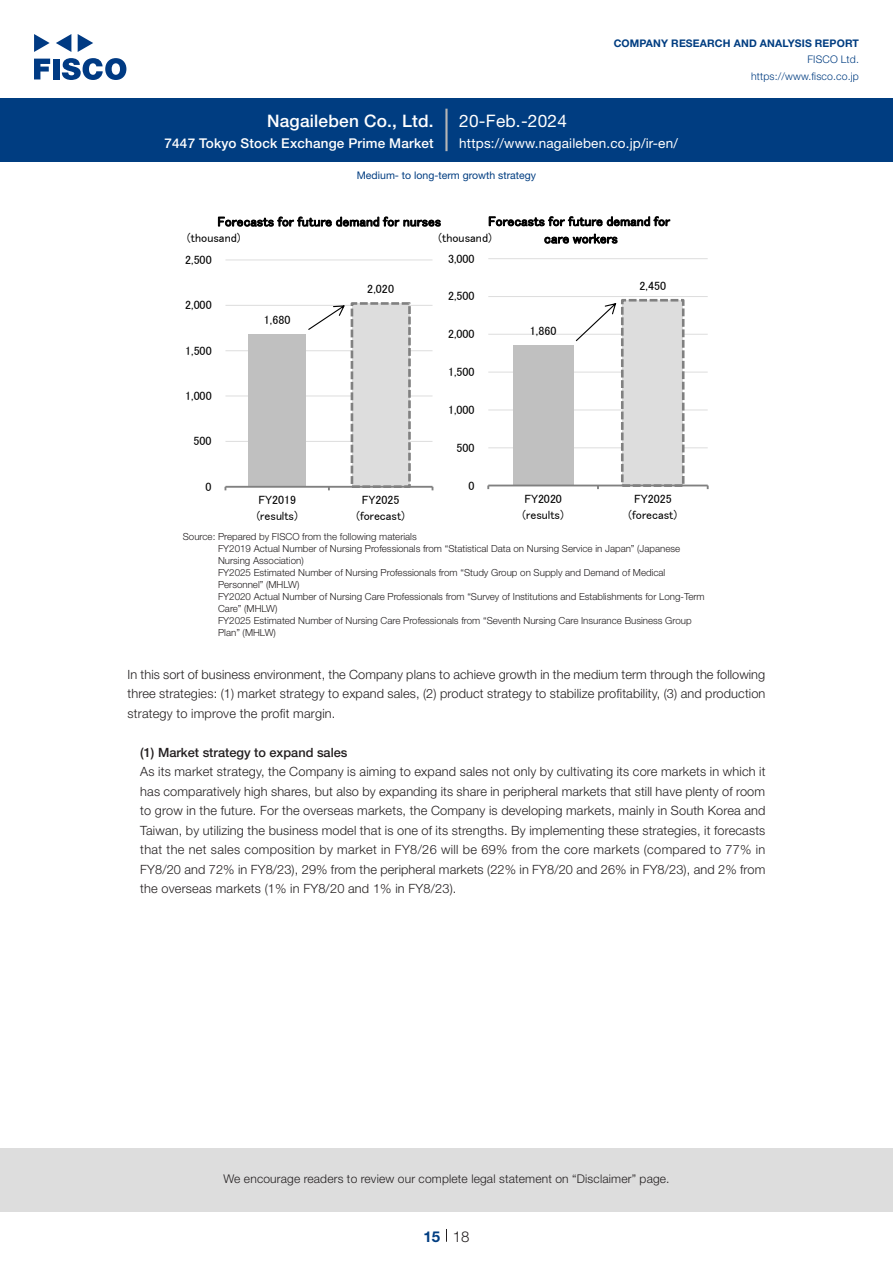
<style>
.page{position:relative;width:893px;height:1263px;background:#fff}
.page>*{position:absolute;margin:0;border:0;box-sizing:border-box;transform-origin:0 0}
.t1{font:500 17.25px "Helvetica Neue LT Std";letter-spacing:.015em;color:#fff}
.t2{font:17.25px "Helvetica Neue LT Std";letter-spacing:.015em;color:#fff}
.t3{font:300 15px "Helvetica Neue LT Std";color:#231f20}
.t4{font:700 15px "Helvetica Neue LT Std";color:#003d81}
.t5{font:13.5px/17.4px "MS P Gothic";letter-spacing:.01em;color:#000;text-align:center}
.t6{font:13.5px "Helvetica Neue LT Std";letter-spacing:.015em;color:#fff}
.t7{font:500 13.5px "Helvetica Neue LT Std";letter-spacing:.015em;color:#fff}
.本文3mm_e{font:300 12.75px/19.5px "Helvetica Neue LT Std";letter-spacing:.015em;color:#231f20;text-align:justify}
.本文_e{font:300 12.75px/19.5px "Helvetica Neue LT Std";letter-spacing:.015em;color:#231f20;text-align:justify}
.小タイトル3mm_e{font:500 12.75px "Helvetica Neue LT Std";color:#231f20}
.t8{font:12px/15.6px "MS P Gothic";color:#000}
.t9{font:300 12px "Helvetica Neue LT Std";letter-spacing:.015em;color:#231f20}
.t10{font:700 10.5px "Helvetica Neue LT Std";letter-spacing:.015em;color:#003d81}
.t11{font:300 10.5px/16.5px "Helvetica Neue LT Std";letter-spacing:.015em;color:#003d81;text-align:right}
.ヘッダー_e{font:10.5px "Helvetica Neue LT Std";color:#003d81}
.表組み基本スタイル_en{font:300 9.75px/12px "Helvetica Neue LT Std";color:#231f20}
</style>
<div class="page">
<div style="left:0;top:1148px;width:893px;height:64px;background:#ddd"></div>
<svg style="left:34px;top:59px;width:16px;height:20px"></svg>
<div style="left:53px;top:59px;width:6px;height:20px;background:#003a83"></div>
<svg style="left:62px;top:58px;width:64px;height:22px"></svg>
<svg style="left:34px;top:34px;width:16px;height:18px"></svg>
<svg style="left:78px;top:34px;width:15px;height:18px"></svg>
<svg style="left:56px;top:34px;width:15px;height:18px"></svg>
<div style="left:0;top:98px;width:893px;height:64px;background:#003d81"></div>
<hr style="left:445px;top:109px;width:3px;height:42px;background:#b5b5b6">
<svg style="left:446px;top:1229px;width:1px;height:13px"></svg>
<hr style="left:225px;top:441px;width:207px;height:1px;background:#ddd">
<hr style="left:225px;top:396px;width:207px;height:1px;background:#ddd">
<hr style="left:225px;top:350px;width:207px;height:1px;background:#ddd">
<hr style="left:225px;top:305px;width:207px;height:1px;background:#ddd">
<hr style="left:225px;top:260px;width:207px;height:1px;background:#ddd">
<div style="left:249px;top:334px;width:57px;height:153px;background:#c0c0c0"></div>
<div style="left:352px;top:303px;width:57px;height:184px;background:#ddd"></div>
<div style="left:351px;top:302px;width:60px;height:186px;border:3px dashed #808080"></div>
<hr style="left:225px;top:486px;width:207px;height:2px;background:#808080">
<svg style="left:308px;top:305px;width:37px;height:25px"></svg>
<hr style="left:488px;top:447px;width:220px;height:1px;background:#ddd">
<hr style="left:488px;top:410px;width:220px;height:1px;background:#ddd">
<hr style="left:488px;top:372px;width:220px;height:1px;background:#ddd">
<hr style="left:488px;top:334px;width:220px;height:1px;background:#ddd">
<hr style="left:488px;top:296px;width:220px;height:1px;background:#ddd">
<hr style="left:488px;top:258px;width:220px;height:1px;background:#ddd">
<div style="left:513px;top:345px;width:61px;height:140px;background:#c0c0c0"></div>
<div style="left:622px;top:300px;width:61px;height:186px;background:#ddd"></div>
<div style="left:621px;top:299px;width:63px;height:188px;border:3px dashed #808080"></div>
<hr style="left:488px;top:485px;width:220px;height:1px;background:#808080">
<svg style="left:576px;top:303px;width:40px;height:38px"></svg>
<h1 class="t1" style="left:267px;top:110px;width:168px">Nagaileben Co., Ltd.</h1>
<p class="t7" style="left:165px;top:135px;width:271px">7447 Tokyo Stock Exchange Prime Market</p>
<h1 class="t2" style="left:459px;top:110px;width:109px">20-Feb.-2024</h1>
<p class="t10" style="left:614px;top:37px;width:247px">COMPANY RESEARCH AND ANALYSIS REPORT</p>
<p class="t11" style="left:751px;top:51px;width:109px">FISCO Ltd. https://www.fisco.co j p.</p>
<p class="t6" style="left:459px;top:135px;width:220px">https://www.nagaileben. c o j p. -i r/ e n /</p>
<p class="ヘッダー_e" style="left:357px;top:169px;width:181px">Medium to- long-term growth strategy</p>
<p class="t5" style="left:488px;top:212px;width:183px">Forecasts for future demand for care workers</p>
<p class="t5" style="left:217px;top:213px;width:225px">Forecasts for future demand for nurses</p>
<p class="t8" style="left:439px;top:230px;width:55px">(thousand(</p>
<p class="t8" style="left:187px;top:230px;width:55px">(thousand(</p>
<p class="t8" style="left:185px;top:252px;width:28px">2,500</p>
<p class="t8" style="left:185px;top:297px;width:28px">2,000</p>
<p class="t8" style="left:185px;top:342px;width:28px">1,500</p>
<p class="t8" style="left:185px;top:388px;width:28px">1,000</p>
<p class="t8" style="left:194px;top:433px;width:20px">500</p>
<p class="t8" style="left:206px;top:479px;width:8px">0</p>
<p class="t8" style="left:264px;top:312px;width:28px">1,680</p>
<p class="t8" style="left:367px;top:281px;width:28px">2,020</p>
<p class="t8" style="left:257px;top:492px;width:43px">FY2019 (results(</p>
<p class="t8" style="left:356px;top:492px;width:50px;text-align:center">FY2025 (forecast(</p>
<p class="t8" style="left:448px;top:250px;width:28px">3,000</p>
<p class="t8" style="left:448px;top:288px;width:28px">2,500</p>
<p class="t8" style="left:448px;top:326px;width:28px">2,000</p>
<p class="t8" style="left:448px;top:364px;width:28px">1,500</p>
<p class="t8" style="left:448px;top:402px;width:28px">1,000</p>
<p class="t8" style="left:456px;top:440px;width:20px">500</p>
<p class="t8" style="left:468px;top:477px;width:8px">0</p>
<p class="t8" style="left:530px;top:322px;width:28px">1,860</p>
<p class="t8" style="left:639px;top:278px;width:28px">2,450</p>
<p class="t8" style="left:523px;top:491px;width:43px">FY2020 (results(</p>
<p class="t8" style="left:629px;top:491px;width:50px;text-align:center">FY2025 (forecast(</p>
<p class="表組み基本スタイル_en" style="left:218px;top:530px;width:488px;text-indent:-35px">Source: Prepared by FISCO from the following materials<br>FY2019 Actual Number of Nursing Professionals from “Statistical Data on Nursing Service in Japan” (Japanese Nursing Association(<br>FY2025 Estimated Number of Nursing Professionals from “Study Group on Supply and Demand of Medical Personnel” (MHLW(<br>FY2020 Actual Number of Nursing Care Professionals from “Survey of Institutions and Establishments for Long-Term Care” (MHLW(<br>FY2025 Estimated Number of Nursing Care Professionals from “Seventh Nursing Care Insurance Business Group Plan” (MHLW(</p>
<p class="本文_e" style="left:128px;top:664px;width:639px">In this sort of business environment, the Company plans to achieve growth in the medium term through the following three strategies 1(: ) market strategy to expand sales 2(, ) product strategy to stabilize profitability 3(, ) and production strategy to improve the profit margin.</p>
<p class="小タイトル3mm_e" style="left:140px;top:745px;width:209px">1( ) Market strategy to expand sales</p>
<p class="本文3mm_e" style="left:140px;top:762px;width:627px">As its market strategy, the Company is aiming to expand sales not only by cultivating its core markets in which it has comparatively high shares, but also by expanding its share in peripheral markets that still have plenty of room to grow in the future. For the overseas markets, the Company is developing markets, mainly in South Korea and Taiwan, by utilizing the business model that is one of its strengths. By implementing these strategies it, forecasts that the net sales composition by market in FY8/26 will be 69% from the core markets (compared to 77% in FY8/20 and 72% in FY8/23 ,) 29% from the peripheral markets (22% in FY8/20 and 26% in FY8/23 ,) and 2% from the overseas markets (1% in FY8/20 and 1% in FY8/23 .(</p>
<p class="t9" style="left:223px;top:1171px;width:448px">We encourage readers to review our complete legal statement on “Disclaimer” page.</p>
<p class="t4" style="left:423px;top:1227px;width:18px">15</p>
<p class="t3" style="left:453px;top:1227px;width:18px">18</p>
</div>
